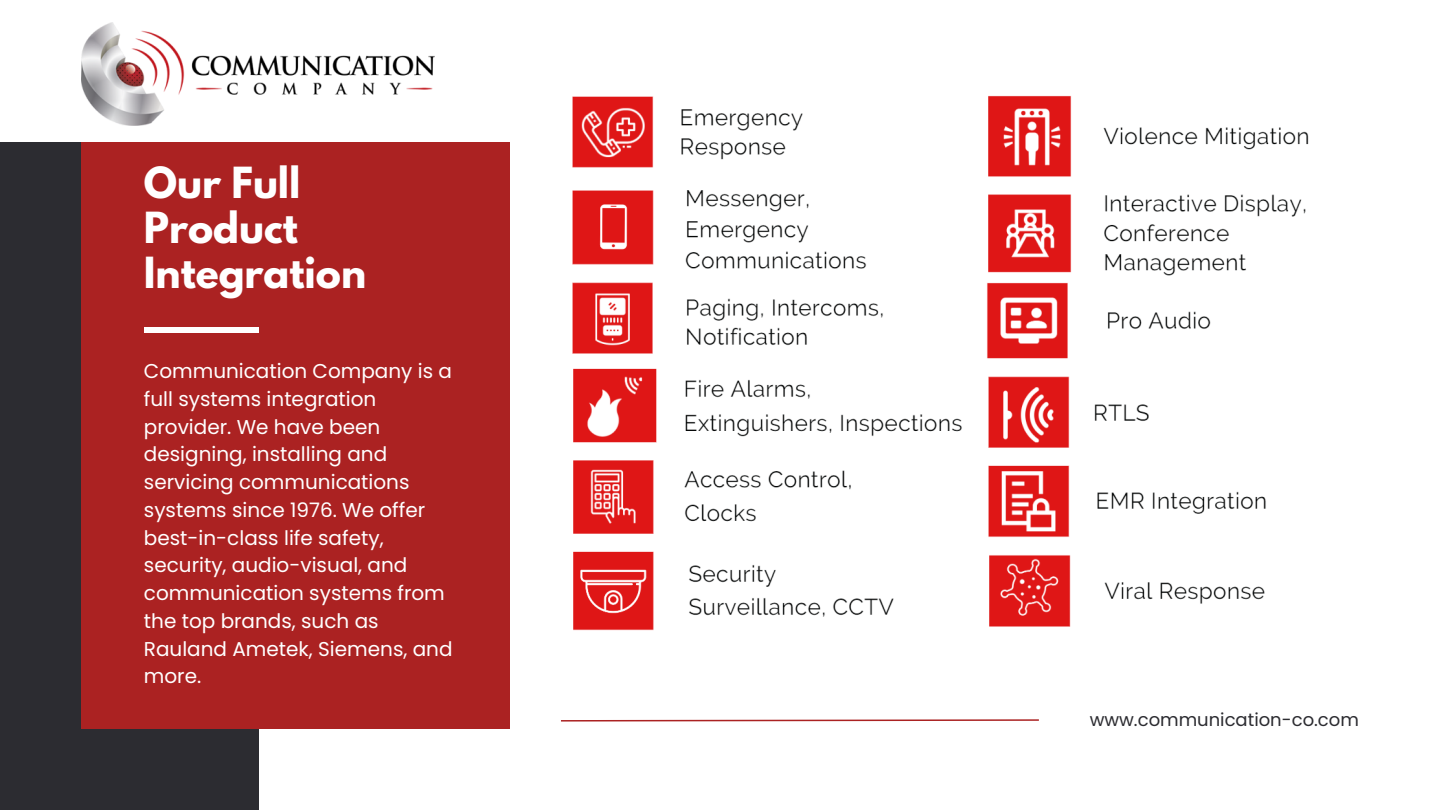
<style>
.page{position:relative;width:1440px;height:810px;background:#fff}
.page>*{position:absolute;margin:0;border:0;box-sizing:border-box;transform-origin:0 0}
.t1{font:700 38px/45px "League Spartan";color:#fff}
.t2{font:20px/27.8px "Poppins";color:#fff}
.t3{font:18px "Poppins";color:#2c2c31}
</style>
<div class="page">
<div style="left:0;top:142px;width:258px;height:668px;background:#2c2c31"></div>
<div style="left:81px;top:142px;width:429px;height:586px;background:#ab2222"></div>
<div style="left:144px;top:327px;width:114px;height:6px;background:#fff"></div>
<svg style="left:561px;top:719px;width:478px;height:3px"></svg>
<img style="left:987px;top:95px;width:322px;height:264px">
<img style="left:988px;top:376px;width:278px;height:161px">
<img style="left:572px;top:96px;width:311px;height:258px">
<img style="left:573px;top:368px;width:389px;height:263px">
<img style="left:989px;top:555px;width:276px;height:72px">
<img style="left:81px;top:22px;width:353px;height:104px">
<h1 class="t1" style="left:144px;top:165px;width:224px">Our Full<br>Product<br>Integration</h1>
<p class="t2" style="left:144px;top:357px;width:310px">Communication Company is a full systems integration provider. We have been designing, installing and servicing communications systems since 1976. We offer best-in-class life safety, security, audio-visual, and communication systems from the top brands, such as<br>Rauland Ametek, Siemens, and more.</p>
<p class="t3" style="left:1090px;top:707px;width:271px">www.communication-co.com</p>
</div>
